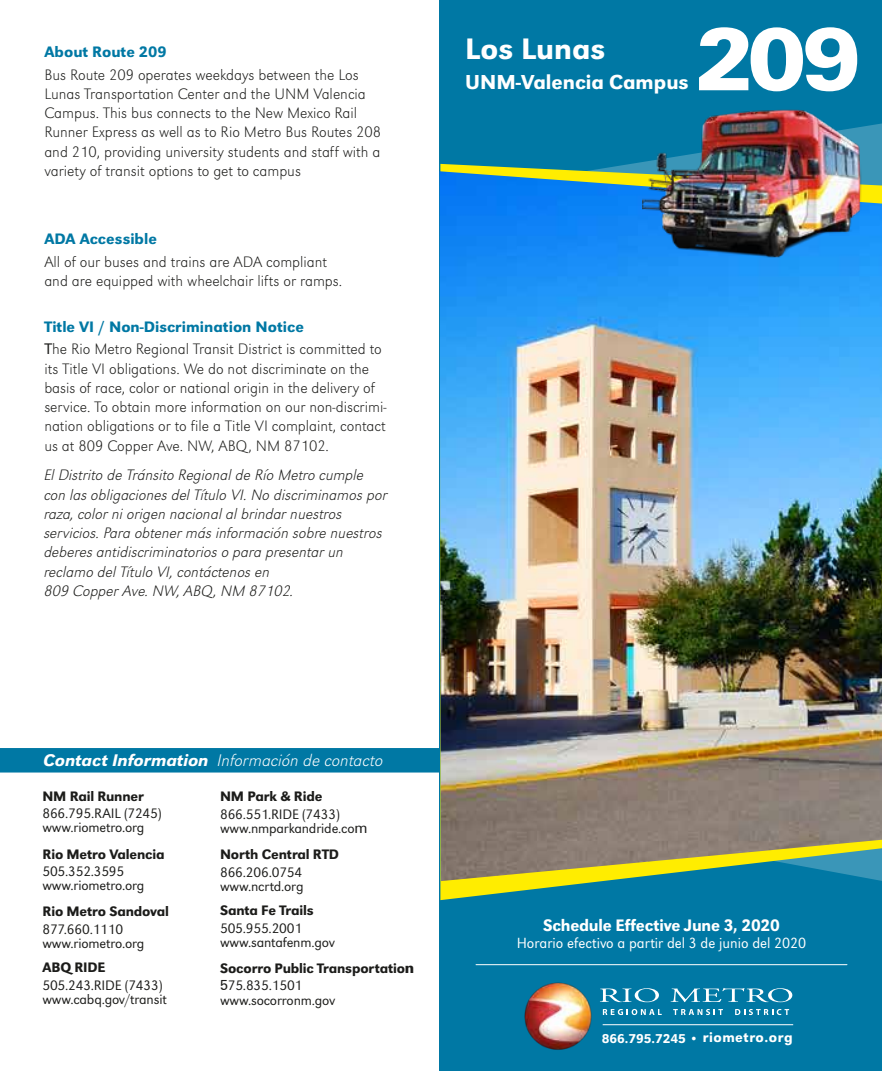
<style>
.page{position:relative;width:882px;height:1071px;background:#fff}
.page>*{position:absolute;margin:0;border:0;box-sizing:border-box;transform-origin:0 0}
.t1{font:900 88.73px "Zurich BT";color:#fff}
.t2{font:500 30.8px "URW Grotesk";color:#fff}
.t3{font:500 21px "URW Grotesk";color:#fff}
.t4{font:italic 300 expanded 17.5px "URW Grotesk";color:#fff}
.t5{font:500 17.32px "URW Grotesk";letter-spacing:-.015em;color:#fff}
.t6{font:300 expanded 15.75px/19.2px "URW Grotesk";color:#1c1c1a}
.t7{font:italic 300 expanded 15.75px/19.2px "URW Grotesk";color:#1c1c1a}
.t8{font:500 15.75px "URW Grotesk";color:#0078a4}
.t9{font:300 15.22px "URW Grotesk";color:#fff}
.t10{font:300 14.35px/14px "URW Grotesk";letter-spacing:-.01em;color:#1c1c1a}
.t11{font:500 14.35px/17.5px "URW Grotesk";letter-spacing:-.01em;color:#1c1c1a}
.t12{font:500 13.3px "URW Grotesk";letter-spacing:-.005em;color:#fff}
.s1{font-weight:500;font-stretch:normal;color:#0078a4}
.s2{font-family:"Myriad Pro";font-weight:400;font-stretch:normal}
.s3{font-family:"URW Grotesk Med Ita";font-weight:400;font-style:normal;font-stretch:normal}
.s4{font-family:"Zurich BT";font-weight:400}
.s5{font-family:"Zurich BT";font-weight:900}
.s6{font-weight:300}
.s7{font-size:14.35px}
</style>
<div class="page">
<div style="left:0;top:748px;width:440px;height:25px;background:#0078a4"></div>
<div style="left:440px;top:0;width:442px;height:1071px;background:#0078a4"></div>
<svg style="left:440px;top:164px;width:442px;height:736px"></svg>
<img style="left:440px;top:171px;width:442px;height:710px">
<img style="left:642px;top:109px;width:229px;height:157px">
<hr style="left:476px;top:964px;width:371px;height:1px;background:#fff">
<hr style="left:603px;top:1024px;width:190px;height:1px;background:#fff">
<svg style="left:603px;top:1009px;width:59px;height:6px"></svg>
<svg style="left:673px;top:1009px;width:50px;height:6px"></svg>
<svg style="left:735px;top:1009px;width:54px;height:6px"></svg>
<svg style="left:600px;top:988px;width:59px;height:14px"></svg>
<svg style="left:671px;top:988px;width:121px;height:14px"></svg>
<img style="left:524px;top:982px;width:68px;height:68px">
<p class="t8" style="left:44px;top:42px;width:124px">About Route 209</p>
<p class="t6" style="left:44px;top:65px;width:338px">Bus Route 209 operates weekdays between the Los Lunas Transportation Center and the UNM Valencia Campus. This bus connects to the New Mexico Rail Runner Express as well as to Rio Metro Bus Routes 208 and 210, providing university students and staff with a variety of transit options to get to campus</p>
<p class="t8" style="left:44px;top:230px;width:114px">ADA Accessible</p>
<p class="t6" style="left:44px;top:252px;width:299px">All of our buses and trains are ADA compliant and are equipped with wheelchair lifts or ramps.</p>
<p class="t6" style="left:44px;top:315px;width:339px;line-height:22.8px"><span class="s1">Title VI / Non-Discrimination Notice<br></span><span class="s2">T</span>he Rio Metro Regional Transit District is committed to</p>
<p class="t6" style="left:44px;top:359px;width:344px">its Title VI obligations. We do not discriminate on the basis of race, color or national origin in the delivery of service. To obtain more information on our non-discrimi&shy;nation obligations or to file a Title VI complaint, contact us at 809 Copper Ave. NW, ABQ, NM 87102.</p>
<p class="t7" style="left:44px;top:465px;width:345px">El Distrito de Tránsito Regional de Río Metro cumple con las obligaciones del Título VI. No discriminamos por raza, color ni origen nacional al brindar nuestros servicios. Para obtener más información sobre nuestros deberes antidiscriminatorios o para presentar un reclamo del Título VI, contáctenos en<br>809 Copper Ave. NW, ABQ, NM 87102.</p>
<h2 class="t2" style="left:465px;top:31px;width:142px">Los Lunas</h2>
<h3 class="t3" style="left:465px;top:70px;width:225px">UNM-Valencia Campus</h3>
<h1 class="t1" style="left:695px;top:5px;width:166px">209</h1>
<p class="t4" style="left:43px;top:750px;width:342px"><span class="s3">Contact Information</span> Información de contacto</p>
<p class="t11" style="left:42px;top:787px;width:103px">NM Rail Runner</p>
<p class="t10" style="left:42px;top:807px;width:121px">866.795.RAIL (7245) www.riometro.org</p>
<p class="t11" style="left:42px;top:845px;width:124px">Rio Metro Valencia</p>
<p class="t10" style="left:42px;top:865px;width:103px">505.352.3595 www.riometro.org</p>
<p class="t11" style="left:42px;top:903px;width:128px">Rio Metro Sandoval</p>
<p class="t10" style="left:42px;top:922px;width:103px">877.660.1110 www.riometro.org</p>
<p class="t11" style="left:42px;top:959px;width:65px">ABQ RIDE</p>
<p class="t10" style="left:42px;top:978px;width:126px">505.243.RIDE (7433) www.cabq.gov/transit</p>
<p class="t11" style="left:220px;top:788px;width:104px">NM Park &amp; Ride</p>
<p class="t10" style="left:220px;top:807px;width:149px">866.551.RIDE (7433) www.nmparkandride.co<span class="s4">m</span></p>
<p class="t11" style="left:220px;top:846px;width:120px">North Central RTD</p>
<p class="t10" style="left:220px;top:865px;width:85px">866.206.0754 www.ncrtd.org</p>
<p class="t11" style="left:220px;top:901px;width:95px">Santa Fe Trails</p>
<p class="t10" style="left:220px;top:921px;width:116px">505.955.2001 www.santafenm.gov</p>
<p class="t11" style="left:220px;top:959px;width:196px">Socorro Public Transportatio<span class="s5">n<br></span><span class="s4">5</span><span class="s6">75.835.1501</span></p>
<p class="t10" style="left:220px;top:993px;width:117px">www.socorronm.gov</p>
<p class="t5" style="left:543px;top:915px;width:238px">Schedule Effective June 3, 2020</p>
<p class="t9" style="left:517px;top:935px;width:291px">Horario efectivo a partir del 3 de junio del 2020</p>
<p class="t12" style="left:602px;top:1030px;width:192px">866.795.7245 • <span class="s7">riometro.org</span></p>
</div>
